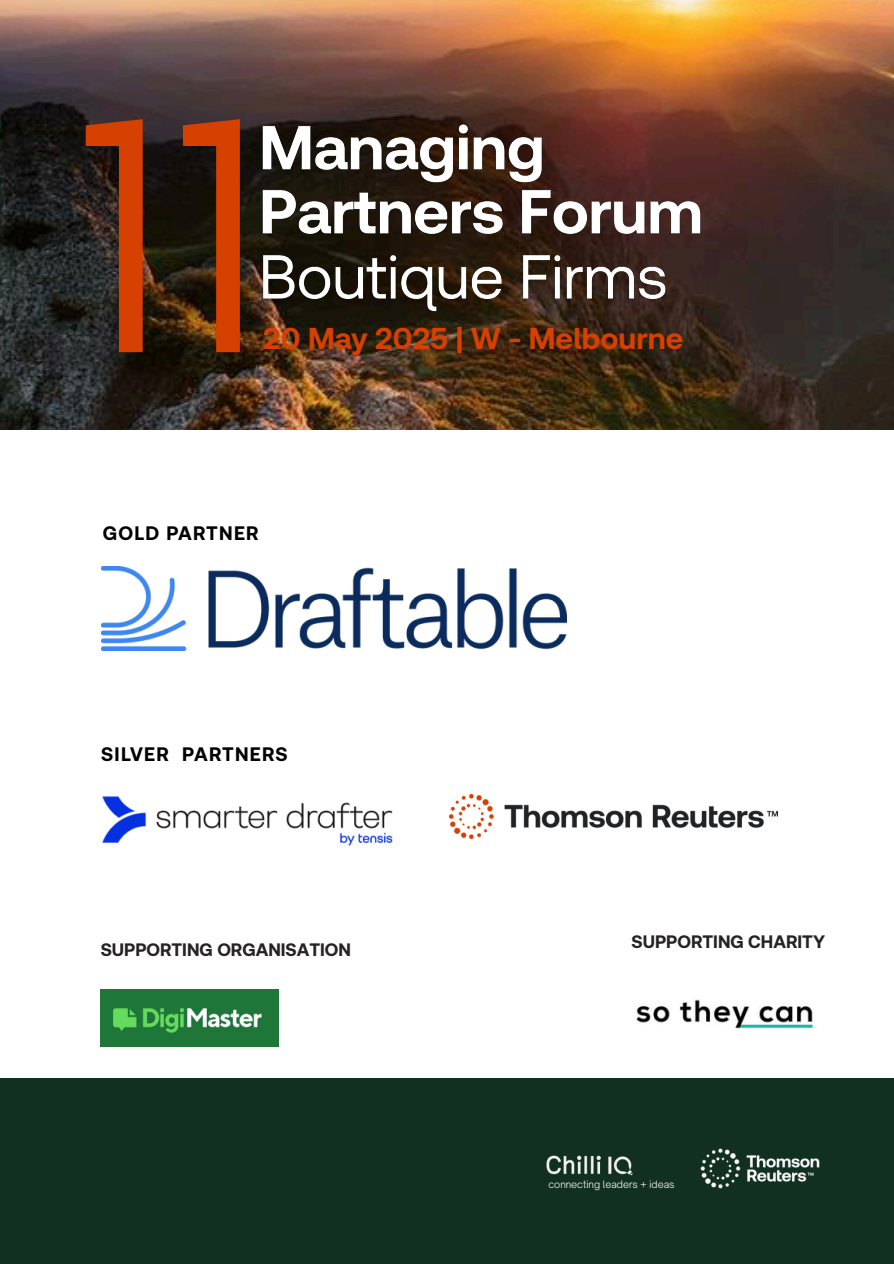
<style>
.page{position:relative;width:894px;height:1264px;background:#fff}
.page>*{position:absolute;margin:0;border:0;box-sizing:border-box;transform-origin:0 0}
.t1{font:338.4px "Glacial Indifference";color:#d64000}
.t2{font:700 30.15px "Clario";color:#d64000}
.t3{font:700 19.5px "Clario";letter-spacing:.065em;color:#000}
.t4{font:700 18px "Clario";color:#262324}
.t5{font:300 9.75px "Open Sauce One";color:#fff}
</style>
<div class="page">
<div style="left:0;top:1078px;width:893px;height:185px;background:#123021"></div>
<img style="left:700px;top:1148px;width:120px;height:41px">
<img style="left:546px;top:1155px;width:87px;height:21px">
<img style="left:102px;top:566px;width:465px;height:84px">
<img style="left:101px;top:989px;width:177px;height:57px">
<img style="left:0;top:0;width:893px;height:429px">
<img style="left:636px;top:999px;width:179px;height:31px">
<img style="left:257px;top:112px;width:461px;height:206px">
<img style="left:102px;top:796px;width:290px;height:50px">
<img style="left:449px;top:794px;width:328px;height:44px">
<p class="t1" style="left:69px;top:31px;width:196px">11</p>
<p class="t2" style="left:263px;top:321px;width:421px">20 May 2025 | W - Melbourne</p>
<p class="t3" style="left:103px;top:522px;width:157px">GOLD PARTNER</p>
<p class="t3" style="left:101px;top:743px;width:188px">SILVER PARTNERS</p>
<p class="t4" style="left:101px;top:939px;width:252px">SUPPORTING ORGANISATION</p>
<p class="t4" style="left:631px;top:931px;width:195px">SUPPORTING CHARITY</p>
<p class="t5" style="left:548px;top:1178px;width:127px">connecting leaders + ideas</p>
</div>
